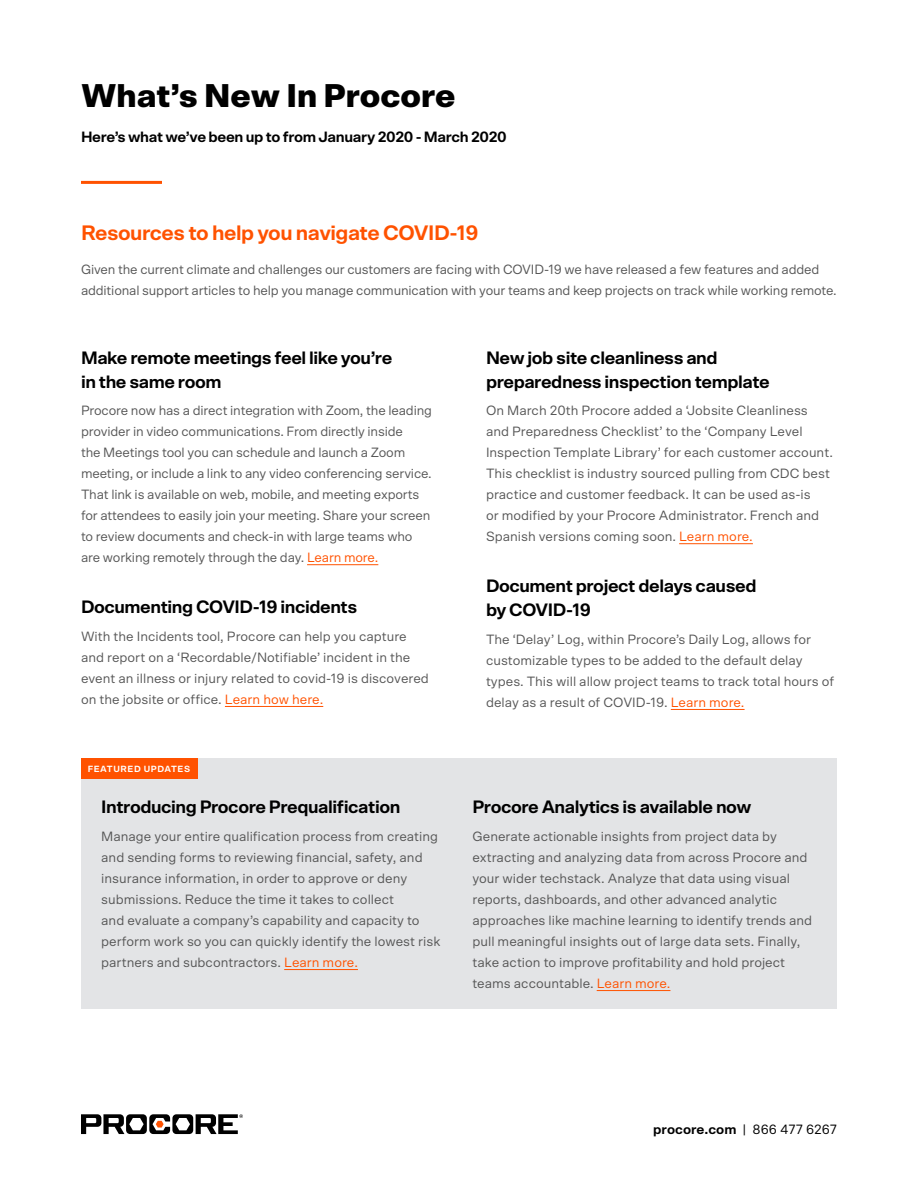
<style>
.page{position:relative;width:918px;height:1188px;background:#fff}
.page>*{position:absolute;margin:0;border:0;box-sizing:border-box;transform-origin:0 0}
.t1{font:900 33px "Scto Grotesk A";color:#000}
.t2{font:700 21px "Scto Grotesk A";letter-spacing:-.025em;color:#ff5200}
.t3{font:700 18px/24px "Scto Grotesk A";letter-spacing:-.025em;color:#000}
.t4{font:700 15px "Scto Grotesk A";letter-spacing:-.025em;color:#000}
.t5{font:13.5px/21px "Scto Grotesk A";color:#555}
.t6{font:700 13.5px "Scto Grotesk A";color:#000}
.t7{font:700 9px "Scto Grotesk A";letter-spacing:.065em;color:#fff}
.s1{color:#ff5200}
.s2{font-weight:400}
</style>
<div class="page">
<svg style="left:81px;top:1114px;width:162px;height:20px"></svg>
<hr style="left:81px;top:181px;width:81px;height:3px;background:#ff5200">
<div style="left:81px;top:758px;width:756px;height:251px;background:#e3e4e6"></div>
<hr style="left:284px;top:969px;width:74px;height:1px;background:#ff5200">
<hr style="left:597px;top:990px;width:73px;height:1px;background:#ff5200">
<div style="left:81px;top:758px;width:116px;height:21px;background:#ff5200"></div>
<hr style="left:307px;top:564px;width:71px;height:1px;background:#ff5200">
<hr style="left:225px;top:706px;width:98px;height:1px;background:#ff5200">
<hr style="left:679px;top:543px;width:74px;height:1px;background:#ff5200">
<hr style="left:671px;top:709px;width:74px;height:1px;background:#ff5200">
<h1 class="t1" style="left:81px;top:76px;width:376px">What’s New In Procore</h1>
<p class="t4" style="left:81px;top:128px;width:427px">Here’s what we’ve been up to from January 2020 - March 2020</p>
<h2 class="t2" style="left:81px;top:220px;width:399px">Resources to help you navigate COVID-19</h2>
<p class="t5" style="left:81px;top:259px;width:757px">Given the current climate and challenges our customers are facing with COVID-19 we have released a few features and added additional support articles to help you manage communication with your teams and keep projects on track while working remote.</p>
<h3 class="t3" style="left:81px;top:345px;width:313px">Make remote meetings feel like you’re in the same room</h3>
<p class="t5" style="left:81px;top:400px;width:353px">Procore now has a direct integration with Zoom, the leading provider in video communications. From directly inside<br>the Meetings tool you can schedule and launch a Zoom meeting, or include a link to any video conferencing service.<br>That link is available on web, mobile, and meeting exports for attendees to easily join your meeting. Share your screen to review documents and check-in with large teams who are working remotely through the day. <span class="s1">Learn more.</span></p>
<h3 class="t3" style="left:81px;top:595px;width:278px">Documenting COVID-19 incidents</h3>
<p class="t5" style="left:81px;top:626px;width:349px">With the Incidents tool, Procore can help you capture and report on a ‘Recordable/Notifiable’ incident in the event an illness or injury related to covid-19 is discovered on the jobsite or office. <span class="s1">Learn how here.</span></p>
<p class="t7" style="left:88px;top:763px;width:104px">FEATURED UPDATES</p>
<h3 class="t3" style="left:101px;top:795px;width:301px">Introducing Procore Prequalification</h3>
<p class="t5" style="left:101px;top:826px;width:341px">Manage your entire qualification process from creating and sending forms to reviewing financial, safety, and insurance information, in order to approve or deny submissions. Reduce the time it takes to collect<br>and evaluate a company’s capability and capacity to perform work so you can quickly identify the lowest risk partners and subcontractors. <span class="s1">Learn more.</span></p>
<h3 class="t3" style="left:486px;top:345px;width:285px">New job site cleanliness and preparedness inspection template</h3>
<p class="t5" style="left:486px;top:400px;width:349px">On March 20th Procore added a ‘Jobsite Cleanliness and Preparedness Checklist’ to the ‘Company Level Inspection Template Library’ for each customer account.<br>This checklist is industry sourced pulling from CDC best practice and customer feedback. It can be used as-is<br>or modified by your Procore Administrator. French and Spanish versions coming soon. <span class="s1">Learn more.</span></p>
<h3 class="t3" style="left:486px;top:574px;width:272px">Document project delays caused by COVID-19</h3>
<p class="t5" style="left:486px;top:629px;width:350px">The ‘Delay’ Log, within Procore’s Daily Log, allows for customizable types to be added to the default delay types. This will allow project teams to track total hours of delay as a result of COVID-19. <span class="s1">Learn more.</span></p>
<h3 class="t3" style="left:472px;top:795px;width:281px">Procore Analytics is available now</h3>
<p class="t5" style="left:472px;top:826px;width:341px">Generate actionable insights from project data by extracting and analyzing data from across Procore and your wider techstack. Analyze that data using visual reports, dashboards, and other advanced analytic approaches like machine learning to identify trends and pull meaningful insights out of large data sets. Finally, take action to improve profitability and hold project teams accountable. <span class="s1">Learn more.</span></p>
<p class="t6" style="left:653px;top:1121px;width:185px">procore.com <span class="s2">| 866 477 6267</span></p>
</div>
